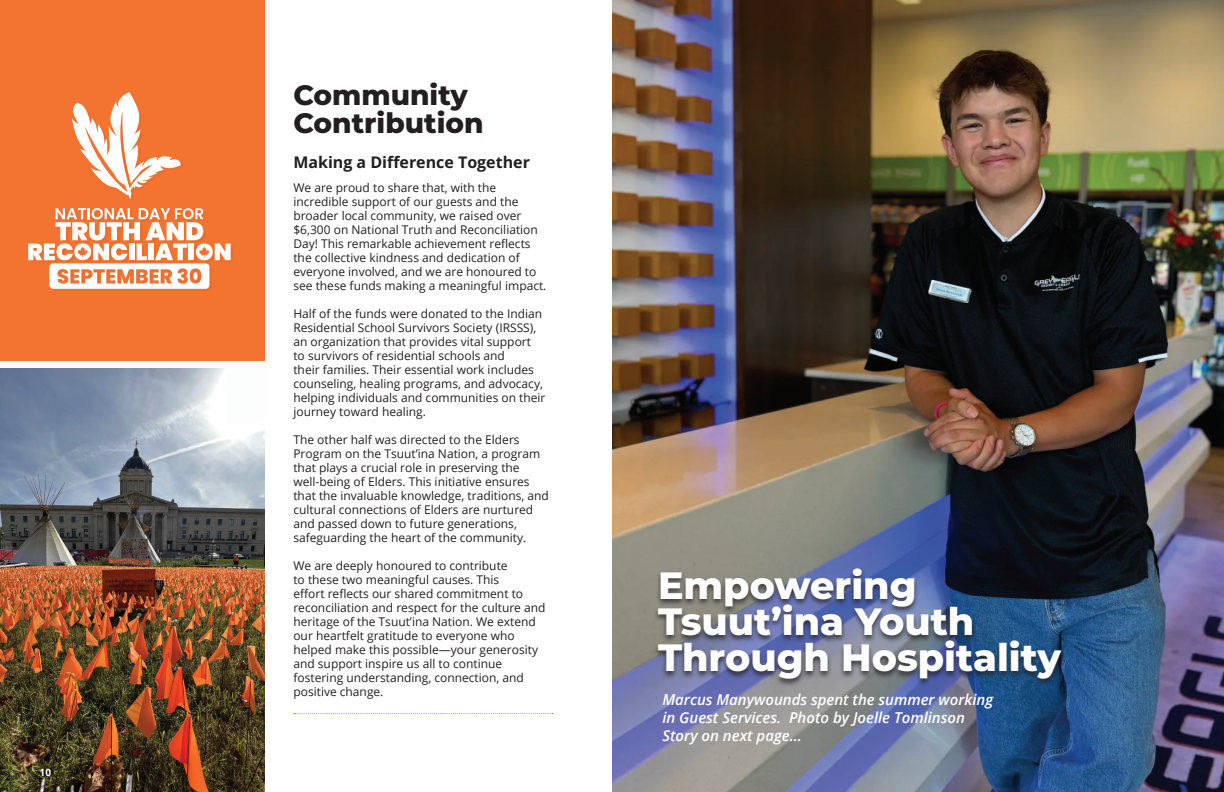
<style>
.page{position:relative;width:1224px;height:792px;background:#fff}
.page>*{position:absolute;margin:0;border:0;box-sizing:border-box;transform-origin:0 0}
.t1{font:800 38px/36px "Montserrat";color:#fff}
.t2{font:800 28px/28px "Montserrat";color:#231f20}
.t3{font:700 16px "Open Sans";color:#231f20}
.t4{font:italic 600 15px/18px "Open Sans";color:#fff}
.t5{font:12px/14px "Open Sans";color:#231f20}
.t6{font:700 10px "Open Sans";color:#fff}
</style>
<div class="page">
<img style="left:0;top:369px;width:265px;height:423px">
<div style="left:0;top:0;width:265px;height:361px;background:#f37331"></div>
<svg style="left:72px;top:92px;width:109px;height:108px"></svg>
<svg style="left:28px;top:208px;width:203px;height:81px"></svg>
<svg style="left:294px;top:713px;width:259px;height:1px"></svg>
<img style="left:612px;top:0;width:612px;height:792px">
<div style="left:653px;top:567px;width:413px;height:120px;background:#231f20;opacity:.75"></div>
<p class="t6" style="left:40px;top:765px;width:13px">10</p>
<h2 class="t2" style="left:293px;top:80px;width:192px">Community<br>Contribution</h2>
<h3 class="t3" style="left:293px;top:151px;width:238px">Making a Difference Together</h3>
<p class="t5" style="left:293px;top:180px;width:255px">We are proud to share that, with the incredible support of our guests and the broader local community, we raised over $6,300 on National Truth and Reconciliation Day! This remarkable achievement reflects the collective kindness and dedication of everyone involved, and we are honoured to see these funds making a meaningful impact.</p>
<p class="t5" style="left:293px;top:306px;width:254px">Half of the funds were donated to the Indian Residential School Survivors Society (IRSSS), an organization that provides vital support to survivors of residential schools and<br>their families. Their essential work includes counseling, healing programs, and advocacy, helping individuals and communities on their journey toward healing.</p>
<p class="t5" style="left:293px;top:432px;width:257px">The other half was directed to the Elders Program on the Tsuut’ina Nation, a program that plays a crucial role in preserving the well-being of Elders. This initiative ensures that the invaluable knowledge, traditions, and cultural connections of Elders are nurtured and passed down to future generations, safeguarding the heart of the community.</p>
<p class="t5" style="left:293px;top:558px;width:254px">We are deeply honoured to contribute<br>to these two meaningful causes. This<br>effort reflects our shared commitment to reconciliation and respect for the culture and heritage of the Tsuut’ina Nation. We extend our heartfelt gratitude to everyone who helped make this possible—your generosity and support inspire us all to continue fostering understanding, connection, and positive change.</p>
<h1 class="t1" style="left:658px;top:566px;width:404px">Empowering<br>Tsuut’ina Youth<br>Through Hospitality</h1>
<p class="t4" style="left:662px;top:690px;width:332px">Marcus Manywounds spent the summer working in Guest Services. Photo by Joelle Tomlinson<br>Story on next page...</p>
</div>
